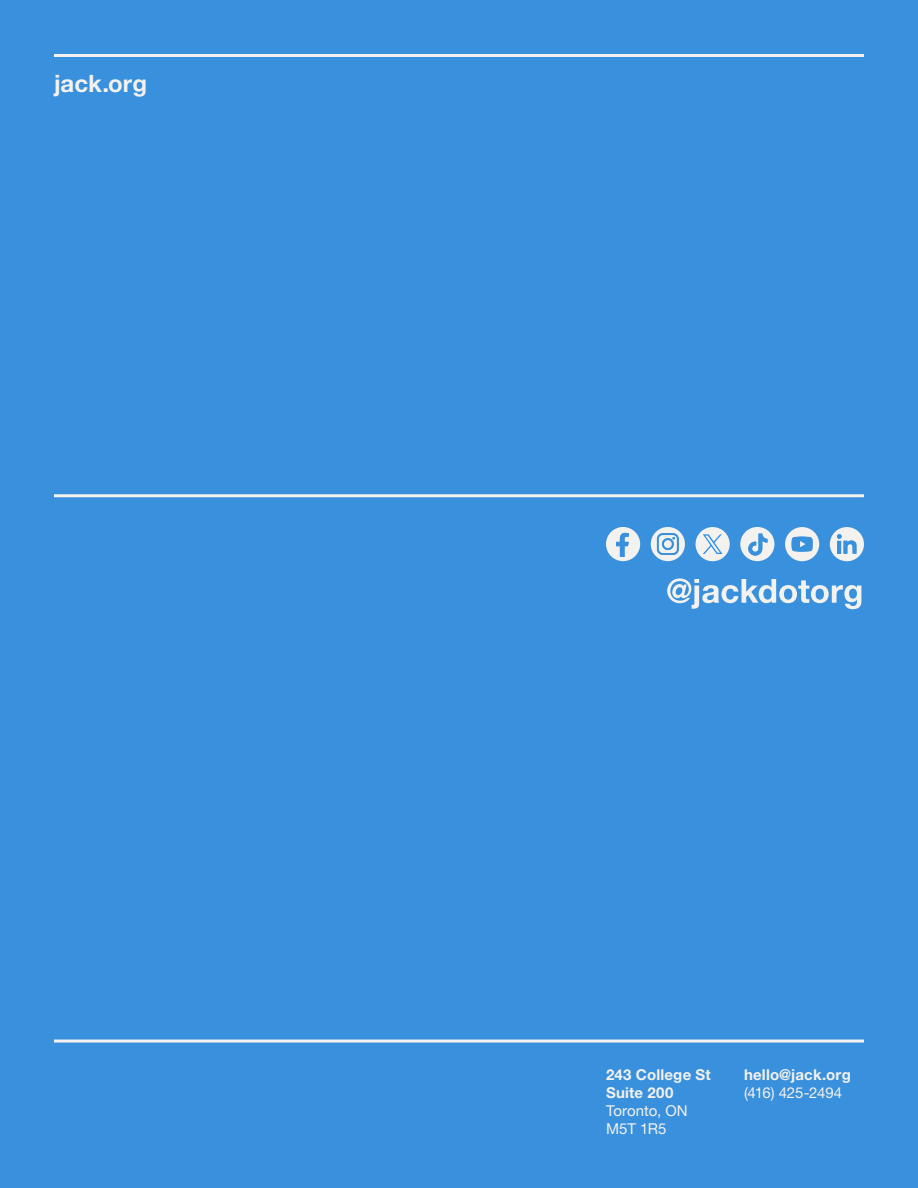
<style>
.page{position:relative;width:918px;height:1188px;background:#3990dc}
.page>*{position:absolute;margin:0;border:0;box-sizing:border-box;transform-origin:0 0}
.Header_1{font:700 24px "Helvetica Neue LT Pro";color:#f4f2ef}
.Header_1-2{font:700 15px/18px "Helvetica Neue LT Pro";letter-spacing:.015em;color:#f4f2ef}
.Header_1-3{font:15px "Helvetica Neue LT Pro";letter-spacing:-.02em;color:#f4f2ef}
.s1{font-weight:400}
</style>
<div class="page">
<svg style="left:667px;top:578px;width:194px;height:31px"></svg>
<hr style="left:54px;top:54px;width:810px;height:3px;background:#f4f2ef">
<hr style="left:54px;top:494px;width:810px;height:3px;background:#f4f2ef">
<hr style="left:54px;top:1040px;width:810px;height:3px;background:#f4f2ef">
<svg style="left:606px;top:527px;width:34px;height:34px"></svg>
<svg style="left:740px;top:527px;width:34px;height:34px"></svg>
<svg style="left:830px;top:527px;width:34px;height:34px"></svg>
<svg style="left:785px;top:527px;width:34px;height:34px"></svg>
<svg style="left:651px;top:527px;width:34px;height:34px"></svg>
<div style="left:664px;top:540px;width:8px;height:8px;background:#f4f2ef;border-radius:50%"></div>
<div style="left:696px;top:527px;width:34px;height:34px;background:#f4f2ef;border-radius:50%"></div>
<svg style="left:703px;top:534px;width:19px;height:20px"></svg>
<p class="Header_1" style="left:54px;top:68px;width:95px">jack.org</p>
<p class="Header_1-2" style="left:606px;top:1065px;width:106px">243 College St<br>Suite 200<br><span class="s1">Toronto, ON<br>M5T 1R5</span></p>
<p class="Header_1-2" style="left:744px;top:1065px;width:108px">hello@jack.org</p>
<p class="Header_1-3" style="left:744px;top:1084px;width:100px">(416) 425-2494</p>
</div>
